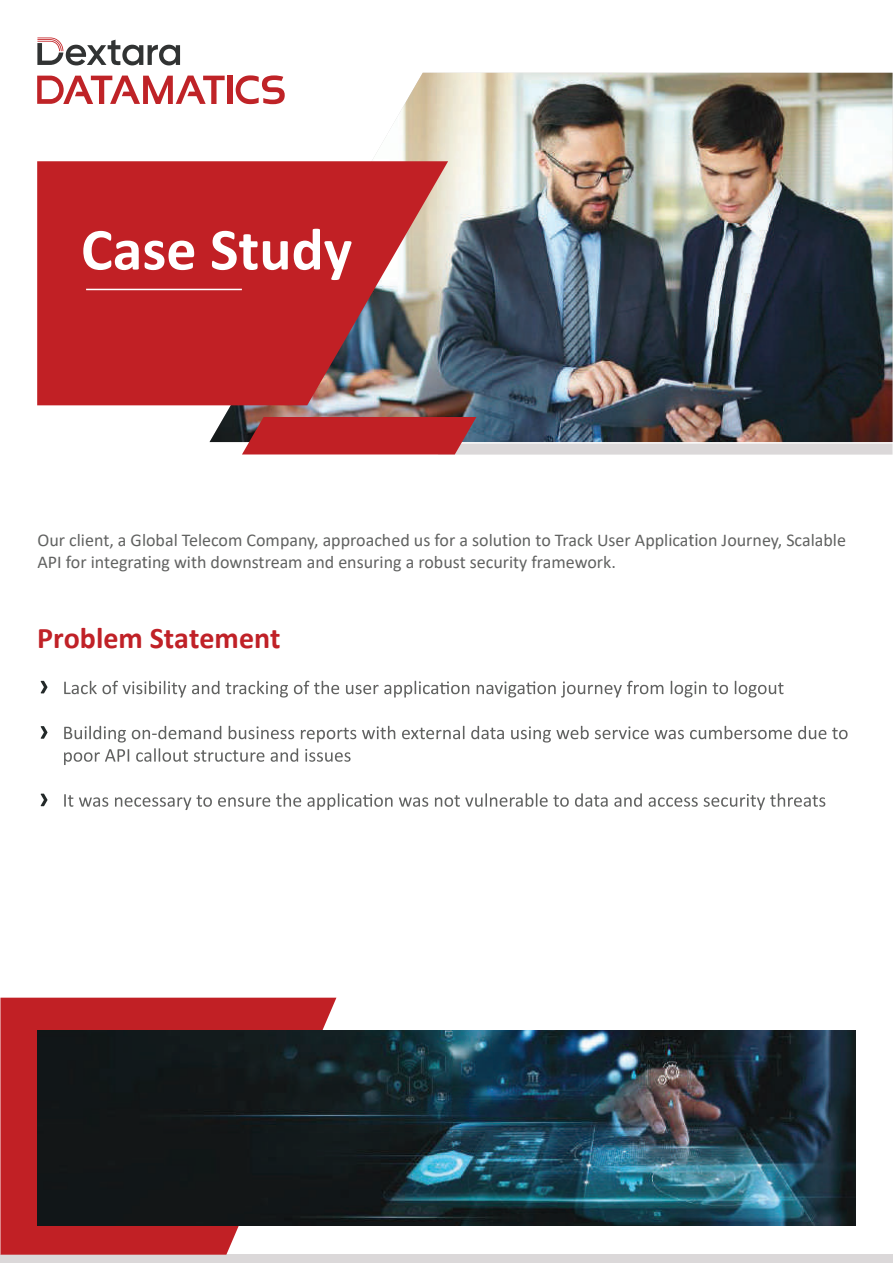
<style>
.page{position:relative;width:893px;height:1263px;background:#fff}
.page>*{position:absolute;margin:0;border:0;box-sizing:border-box;transform-origin:0 0}
.t1{font:700 60px "Calibri";color:#fff}
.t2{font:700 30px "Calibri";color:#c02127}
.t3{font:18px/21.6px "Calibri";color:#616261}
.s1{font-family:"Myriad Pro"}
</style>
<div class="page">
<img style="left:464px;top:73px;width:428px;height:344px">
<svg style="left:64px;top:681px;width:719px;height:16px"></svg>
<svg style="left:64px;top:726px;width:784px;height:16px"></svg>
<svg style="left:64px;top:748px;width:287px;height:17px"></svg>
<svg style="left:64px;top:793px;width:761px;height:17px"></svg>
<div style="left:0;top:1254px;width:893px;height:9px;background:#dbd8d9"></div>
<svg style="left:37px;top:37px;width:427px;height:406px"></svg>
<img style="left:242px;top:417px;width:650px;height:38px">
<svg style="left:0;top:998px;width:336px;height:257px;background:#c83b40"></svg>
<svg style="left:41px;top:681px;width:7px;height:12px"></svg>
<svg style="left:41px;top:726px;width:7px;height:13px"></svg>
<svg style="left:41px;top:794px;width:7px;height:12px"></svg>
<img style="left:38px;top:1030px;width:817px;height:196px">
<svg style="left:37px;top:161px;width:411px;height:244px;background:#b93539"></svg>
<hr style="left:86px;top:289px;width:156px;height:1px;background:#fff">
<svg style="left:37px;top:38px;width:143px;height:27px"></svg>
<div style="left:228px;top:76px;width:5px;height:28px;background:#bf2327"></div>
<svg style="left:236px;top:75px;width:49px;height:29px"></svg>
<svg style="left:37px;top:76px;width:188px;height:28px"></svg>
<h1 class="t1" style="left:81px;top:207px;width:273px">Case Study</h1>
<p class="t3" style="left:38px;top:529px;width:810px">Our client, a Global Telecom Company, approached us for a solu<span class="s1">ti</span>on to Track User Applica<span class="s1">ti</span>on Journey, Scalable<br>API for integra<span class="s1">ti</span>ng with downstream and ensuring a robust security framework.</p>
<h2 class="t2" style="left:37px;top:617px;width:245px">Problem Statement</h2>
</div>
